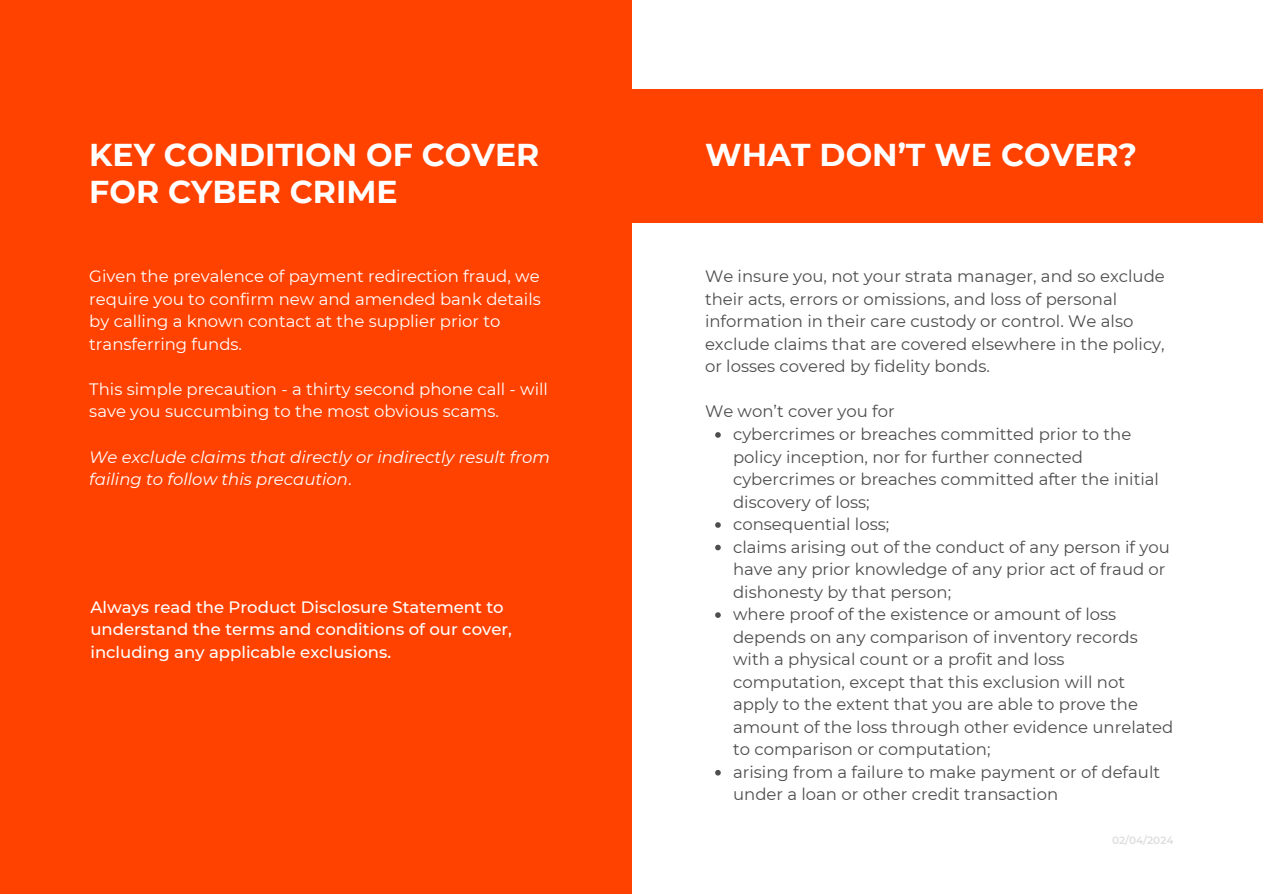
<style>
.page{position:relative;width:1263px;height:894px;background:#fff}
.page>*{position:absolute;margin:0;border:0;box-sizing:border-box;transform-origin:0 0}
.t1{font:700 31.5px "Montserrat";color:#fff}
.t2{font:16.5px/22.5px "Montserrat";color:#4d4d4d}
.t3{font:16.5px/22.5px "Montserrat";color:#fff}
.t4{font:500 16.5px/22.5px "Montserrat";color:#fff}
.t5{font:italic 16.5px/22.5px "Montserrat";color:#fff}
.t6{font:600 10.5px "Montserrat";color:#ddd}
.s1{font-style:normal}
</style>
<div class="page">
<div style="left:0;top:0;width:631px;height:893px;background:#ff4200"></div>
<div style="left:0;top:89px;width:1263px;height:134px;background:#ff4200"></div>
<svg style="left:715px;top:432px;width:6px;height:5px"></svg>
<svg style="left:715px;top:522px;width:6px;height:5px"></svg>
<svg style="left:715px;top:544px;width:6px;height:6px"></svg>
<svg style="left:715px;top:612px;width:6px;height:5px"></svg>
<svg style="left:715px;top:770px;width:6px;height:5px"></svg>
<h1 class="t1" style="left:89px;top:135px;width:451px">KEY CONDITION OF COVER</h1>
<h1 class="t1" style="left:705px;top:135px;width:433px">WHAT DON’T WE COVER?</h1>
<h1 class="t1" style="left:89px;top:172px;width:310px">FOR CYBER CRIME</h1>
<p class="t3" style="left:89px;top:265px;width:453px">Given the prevalence of payment redirection fraud, we require you to confirm new and amended bank details by calling a known contact at the supplier prior to transferring funds.</p>
<p class="t3" style="left:89px;top:377px;width:460px">This simple precaution - a thirty second phone call - will save you succumbing to the most obvious scams.</p>
<p class="t5" style="left:89px;top:445px;width:462px">We exclude claims that directly or indirectly result from failing to follow this precaution<span class="s1">.</span></p>
<p class="t4" style="left:90px;top:595px;width:423px">Always read the Product Disclosure Statement to understand the terms and conditions of our cover, including any applicable exclusions.</p>
<p class="t2" style="left:705px;top:265px;width:461px">We insure you, not your strata manager, and so exclude their acts, errors or omissions, and loss of personal information in their care custody or control. We also exclude claims that are covered elsewhere in the policy, or losses covered by fidelity bonds.</p>
<p class="t2" style="left:733px;top:400px;width:442px;text-indent:-28px">We won’t cover you for<br>cybercrimes or breaches committed prior to the policy inception, nor for further connected cybercrimes or breaches committed after the initial discovery of loss;<br>consequential loss;<br>claims arising out of the conduct of any person if you have any prior knowledge of any prior act of fraud or dishonesty by that person;<br>where proof of the existence or amount of loss depends on any comparison of inventory records with a physical count or a profit and loss computation, except that this exclusion will not apply to the extent that you are able to prove the amount of the loss through other evidence unrelated to comparison or computation;<br>arising from a failure to make payment or of default under a loan or other credit transaction</p>
<p class="t6" style="left:1112px;top:833px;width:63px">02/04/2024</p>
</div>
